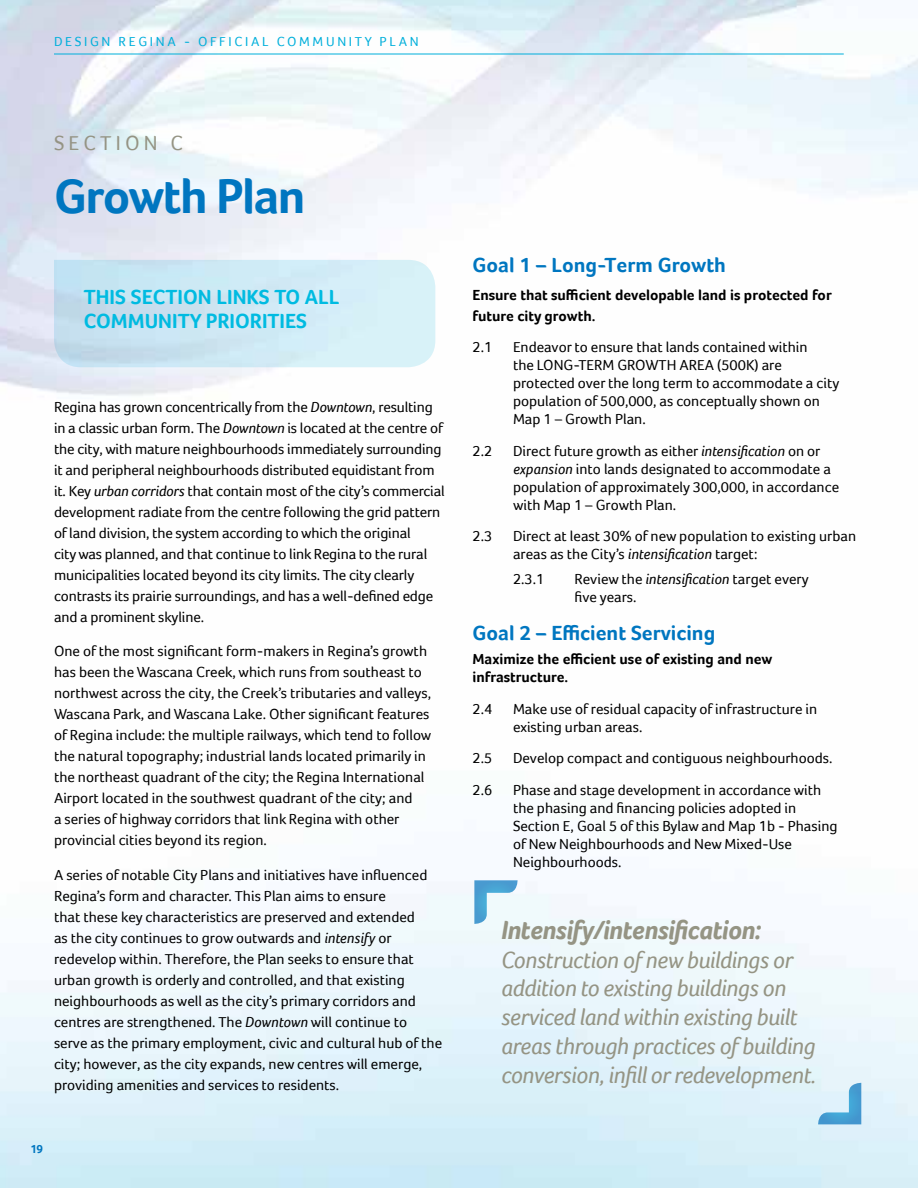
<style>
.page{position:relative;width:918px;height:1188px;background:#fff}
.page>*{position:absolute;margin:0;border:0;box-sizing:border-box;transform-origin:0 0}
.t1{font:700 49.5px "Foco";letter-spacing:-.03em;color:#0076c0}
.t2{font:italic 700 27px "Foco";letter-spacing:-.02em;color:#959484}
.t3{font:italic 24px/28.8px "Foco";letter-spacing:-.02em;color:#959484}
.t4{font:700 21px "Foco";color:#0076c0}
.t5{font:700 21px/24px "Foco";color:#00bbe1}
.t6{font:21px "Foco";letter-spacing:.2em;color:#959484}
.t7{font:15px/21px "Foco";color:#000}
.t8{font:700 15px/21px "Foco";color:#000}
.t9{font:13.5px "Foco";letter-spacing:.2em;color:#00afdb}
.t10{font:700 12px "Foco";color:#0076c0}
.s1{font-style:italic}
</style>
<div class="page">
<img style="left:0;top:0;width:918px;height:1188px">
<hr style="left:54px;top:54px;width:790px;height:1px;background:#00afdb">
<svg style="left:474px;top:880px;width:44px;height:44px"></svg>
<svg style="left:818px;top:1083px;width:43px;height:41px"></svg>
<svg style="left:54px;top:260px;width:381px;height:107px"></svg>
<p class="t9" style="left:54px;top:34px;width:366px">DESIGN REGINA - OFFICIAL COMMUNITY PLAN</p>
<h3 class="t6" style="left:54px;top:131px;width:130px">SECTION C</h3>
<h1 class="t1" style="left:54px;top:167px;width:253px">Growth Plan</h1>
<h3 class="t5" style="left:84px;top:285px;width:257px">THIS SECTION LINKS TO ALL<br>COMMUNITY PRIORITIES</h3>
<p class="t7" style="left:54px;top:396px;width:392px">Regina has grown concentrically from the <span class="s1">Downtown</span>, resulting in a classic urban form. The <span class="s1">Downtown</span> is located at the centre of the city, with mature neighbourhoods immediately surrounding it and peripheral neighbourhoods distributed equidistant from it. Key <span class="s1">urban corridors</span> that contain most of the city’s commercial development radiate from the centre following the grid pattern of land division, the system according to which the original<br>city was planned, and that continue to link Regina to the rural municipalities located beyond its city limits. The city clearly contrasts its prairie surroundings, and has a well-defined edge and a prominent skyline.</p>
<p class="t7" style="left:54px;top:641px;width:379px">One of the most significant form-makers in Regina’s growth has been the Wascana Creek, which runs from southeast to northwest across the city, the Creek’s tributaries and valleys, Wascana Park, and Wascana Lake. Other significant features of Regina include: the multiple railways, which tend to follow the natural topography; industrial lands located primarily in the northeast quadrant of the city; the Regina International Airport located in the southwest quadrant of the city; and<br>a series of highway corridors that link Regina with other provincial cities beyond its region.</p>
<p class="t7" style="left:54px;top:864px;width:390px">A series of notable City Plans and initiatives have influenced Regina’s form and character. This Plan aims to ensure<br>that these key characteristics are preserved and extended<br>as the city continues to grow outwards and <span class="s1">intensify</span> or redevelop within. Therefore, the Plan seeks to ensure that urban growth is orderly and controlled, and that existing neighbourhoods as well as the city’s primary corridors and centres are strengthened. The <span class="s1">Downtown</span> will continue to serve as the primary employment, civic and cultural hub of the city; however, as the city expands, new centres will emerge, providing amenities and services to residents.</p>
<p class="t10" style="left:30px;top:1142px;width:14px">19</p>
<h3 class="t4" style="left:472px;top:253px;width:255px">Goal 1 – Long-Term Growth</h3>
<p class="t8" style="left:472px;top:284px;width:361px">Ensure that sufficient developable land is protected for future city growth.</p>
<p class="t7" style="left:472px;top:337px;width:21px">2.1</p>
<p class="t7" style="left:513px;top:338px;width:328px;line-height:18px">Endeavor to ensure that lands contained within<br>the LONG-TERM GROWTH AREA (500K) are protected over the long term to accommodate a city population of 500,000, as conceptually shown on Map 1 – Growth Plan.</p>
<p class="t7" style="left:472px;top:440px;width:21px">2.2</p>
<p class="t7" style="left:513px;top:442px;width:328px;line-height:18px">Direct future growth as either <span class="s1">intensification</span> on or <span class="s1">expansion</span> into lands designated to accommodate a population of approximately 300,000, in accordance with Map 1 – Growth Plan.</p>
<p class="t7" style="left:472px;top:526px;width:21px">2.3</p>
<p class="t7" style="left:513px;top:527px;width:345px;line-height:18px">Direct at least 30% of new population to existing urban areas as the City’s <span class="s1">intensification</span> target:</p>
<p class="t7" style="left:513px;top:568px;width:33px">2.3.1</p>
<p class="t7" style="left:574px;top:570px;width:236px;line-height:18px">Review the <span class="s1">intensification</span> target every five years.</p>
<h3 class="t4" style="left:472px;top:620px;width:244px">Goal 2 – Efficient Servicing</h3>
<p class="t8" style="left:472px;top:650px;width:301px;line-height:18px">Maximize the efficient use of existing and new infrastructure.</p>
<p class="t7" style="left:472px;top:698px;width:21px">2.4</p>
<p class="t7" style="left:513px;top:700px;width:306px;line-height:18px">Make use of residual capacity of infrastructure in existing urban areas.</p>
<p class="t7" style="left:472px;top:748px;width:21px">2.5</p>
<p class="t7" style="left:513px;top:748px;width:321px">Develop compact and contiguous neighbourhoods.</p>
<p class="t7" style="left:472px;top:779px;width:21px">2.6</p>
<p class="t7" style="left:513px;top:781px;width:326px;line-height:18px">Phase and stage development in accordance with the phasing and financing policies adopted in Section E, Goal 5 of this Bylaw and Map 1b - Phasing of New Neighbourhoods and New Mixed-Use Neighbourhoods.</p>
<h2 class="t2" style="left:501px;top:914px;width:261px">Intensify/intensification:</h2>
<h3 class="t3" style="left:501px;top:945px;width:317px">Construction of new buildings or addition to existing buildings on serviced land within existing built areas through practices of building conversion, infill or redevelopment.</h3>
</div>
